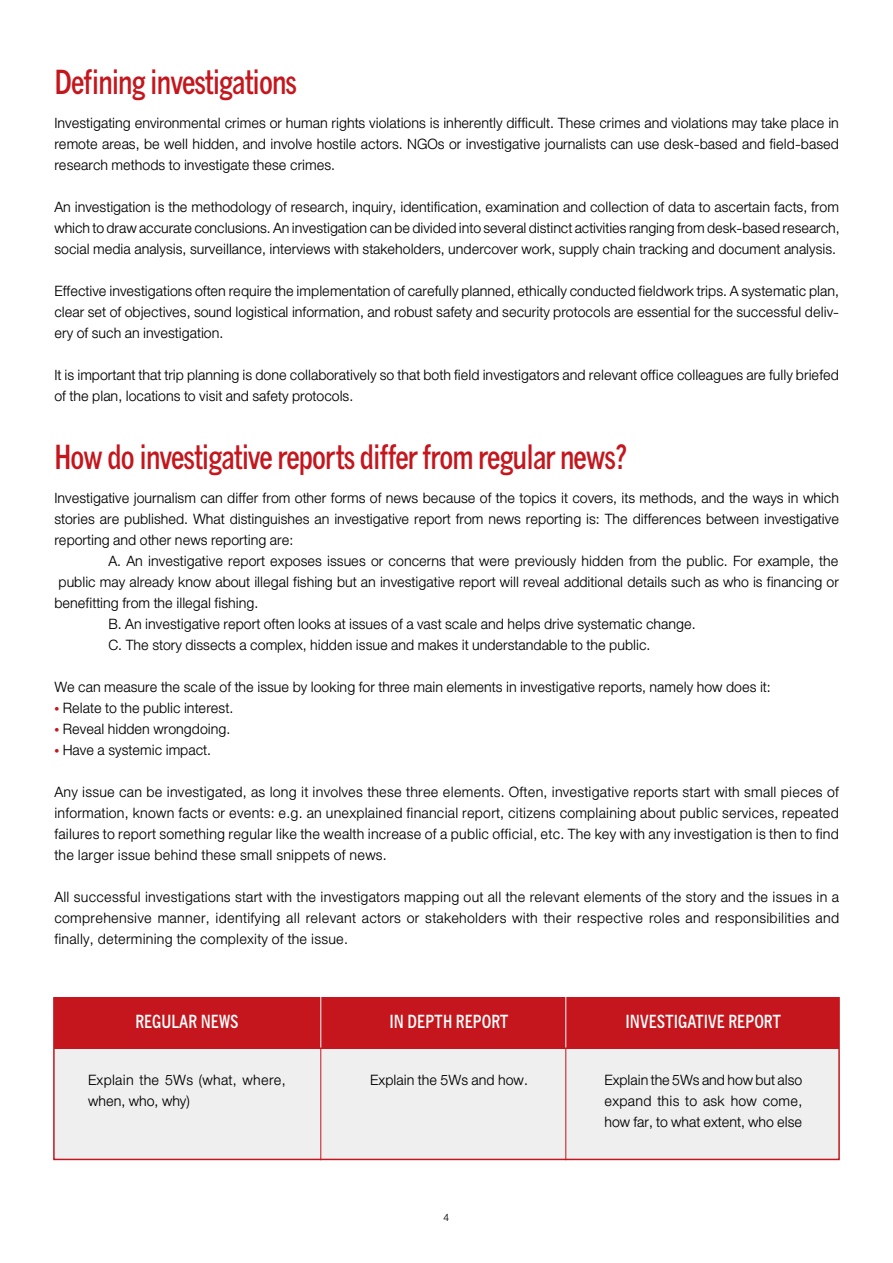
<style>
.page{position:relative;width:893px;height:1263px;background:#fff}
.page>*{position:absolute;margin:0;border:0;box-sizing:border-box;transform-origin:0 0}
.t1{font:700 condensed 33px "News Gothic MT Std";letter-spacing:-.03em;color:#c4161c;scale:.9 1}
.t2{font:21px/21px "DB Helvethaica X Li";color:#000;text-align:justify}
.t3{font:700 condensed 18px "News Gothic MT Std";color:#fff;scale:.9 1}
.t4{font:15px "DB Helvethaica X Li";color:#000}
.s1{color:#c4161c}
</style>
<div class="page">
<div style="left:53px;top:997px;width:787px;height:163px;background:#efefef;border:2px solid #c4161c"></div>
<div style="left:54px;top:997px;width:785px;height:51px;background:#c4161c"></div>
<hr style="left:320px;top:1048px;width:1px;height:112px;background:#c4161c">
<hr style="left:565px;top:1048px;width:1px;height:112px;background:#c4161c">
<hr style="left:320px;top:997px;width:1px;height:50px;background:#fff">
<hr style="left:565px;top:997px;width:1px;height:50px;background:#fff">
<h1 class="t1" style="left:54px;top:61px;width:271px">Defining investigations</h1>
<p class="t2" style="left:54px;top:113px;width:786px">Investigating environmental crimes or human rights violations is inherently difficult. These crimes and violations may take place in remote areas, be well hidden, and involve hostile actors. NGOs or investigative journalists can use desk-based and field-based research methods to investigate these crimes.</p>
<p class="t2" style="left:54px;top:197px;width:787px">An investigation is the methodology of research, inquiry, identification, examination and collection of data to ascertain facts, from which to draw accurate conclusions. An investigation can be divided into several distinct activities ranging from desk-based research, social media analysis, surveillance, interviews with stakeholders, undercover work, supply chain tracking and document analysis.</p>
<p class="t2" style="left:54px;top:281px;width:786px">Effective investigations often require the implementation of carefully planned, ethically conducted fieldwork trips. A systematic plan, clear set of objectives, sound logistical information, and robust safety and security protocols are essential for the successful deliv&shy;ery of such an investigation.</p>
<p class="t2" style="left:54px;top:365px;width:786px">It is important that trip planning is done collaboratively so that both field investigators and relevant office colleagues are fully briefed of the plan, locations to visit and safety protocols.</p>
<h1 class="t1" style="left:54px;top:437px;width:638px">How do investigative reports differ from regular news?</h1>
<p class="t2" style="left:54px;top:488px;width:786px">Investigative journalism can differ from other forms of news because of the topics it covers, its methods, and the ways in which stories are published. What distinguishes an investigative report from news reporting is: The differences between investigative reporting and other news reporting are:</p>
<p class="t2" style="left:108px;top:551px;width:732px">A. An investigative report exposes issues or concerns that were previously hidden from the public. For example, the</p>
<p class="t2" style="left:59px;top:572px;width:782px">public may already know about illegal fishing but an investigative report will reveal additional details such as who is financing or</p>
<p class="t2" style="left:54px;top:593px;width:205px">benefitting from the illegal fishing.</p>
<p class="t2" style="left:108px;top:614px;width:589px">B. An investigative report often looks at issues of a vast scale and helps drive systematic change.</p>
<p class="t2" style="left:108px;top:635px;width:543px">C. The story dissects a complex, hidden issue and makes it understandable to the public.</p>
<p class="t2" style="left:54px;top:677px;width:718px">We can measure the scale of the issue by looking for three main elements in investigative reports, namely how does it:</p>
<p class="t2" style="left:54px;top:698px;width:180px"><span class="s1">•</span> Relate to the public interest.</p>
<p class="t2" style="left:54px;top:719px;width:177px"><span class="s1">•</span> Reveal hidden wrongdoing.</p>
<p class="t2" style="left:54px;top:729px;width:786px;line-height:42px"><span class="s1">•</span> Have a systemic impact.<br>Any issue can be investigated, as long it involves these three elements. Often, investigative reports start with small pieces of</p>
<p class="t2" style="left:54px;top:803px;width:786px">information, known facts or events: e.g. an unexplained financial report, citizens complaining about public services, repeated failures to report something regular like the wealth increase of a public official, etc. The key with any investigation is then to find the larger issue behind these small snippets of news.</p>
<p class="t2" style="left:54px;top:887px;width:786px">All successful investigations start with the investigators mapping out all the relevant elements of the story and the issues in a comprehensive manner, identifying all relevant actors or stakeholders with their respective roles and responsibilities and finally, determining the complexity of the issue.</p>
<p class="t3" style="left:135px;top:1010px;width:116px">REGULAR NEWS</p>
<p class="t3" style="left:390px;top:1010px;width:134px">IN DEPTH REPORT</p>
<p class="t3" style="left:626px;top:1010px;width:174px">INVESTIGATIVE REPORT</p>
<p class="t2" style="left:88px;top:1069px;width:199px">Explain the 5Ws (what, where, when, who, why)</p>
<p class="t2" style="left:604px;top:1069px;width:199px">Explain the 5Ws and how but also expand this to ask how come, how far, to what extent, who else</p>
<p class="t2" style="left:370px;top:1069px;width:159px">Explain the 5Ws and how.</p>
<p class="t4" style="left:444px;top:1210px;width:7px">4</p>
</div>
